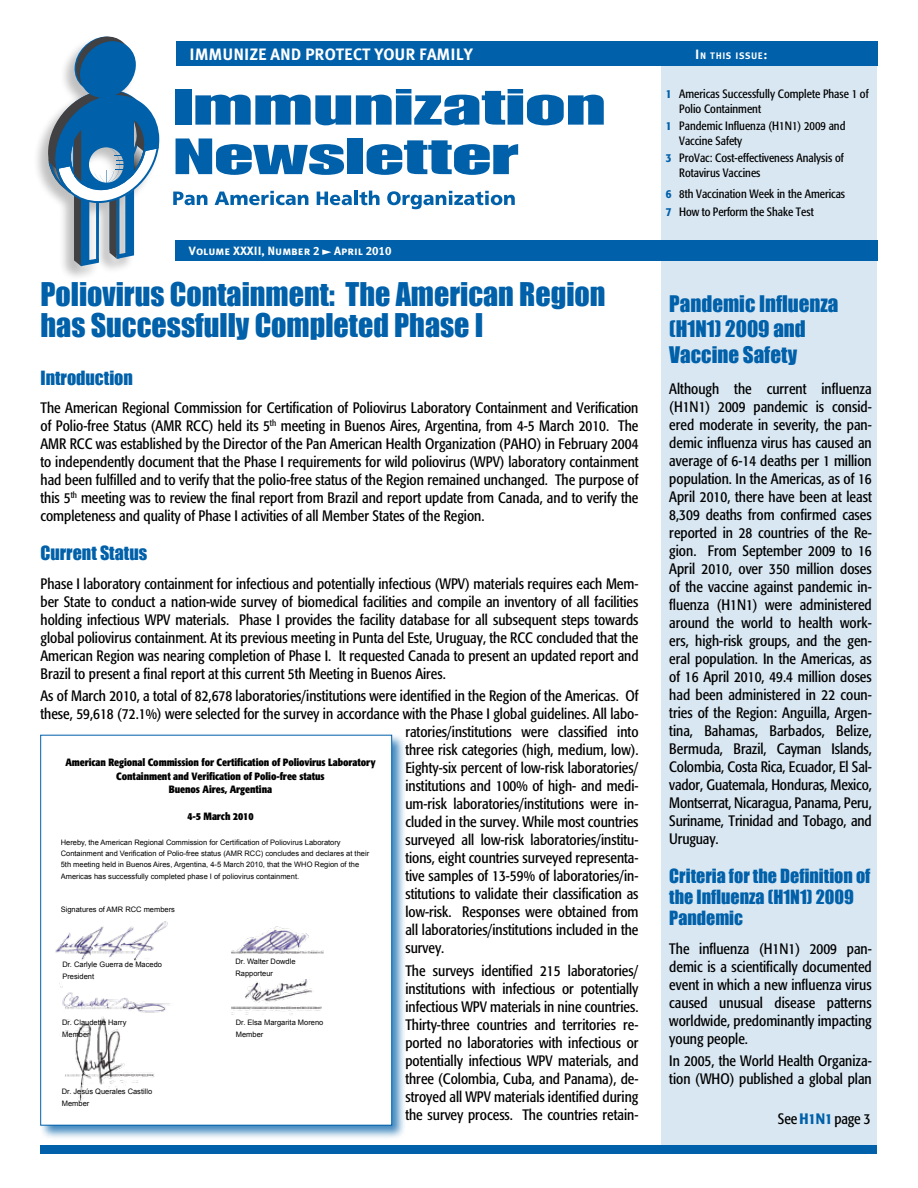
<style>
.page{position:relative;width:918px;height:1188px;background:#fff}
.page>*{position:absolute;margin:0;border:0;box-sizing:border-box;transform-origin:0 0}
.t1{font:30px/30.6px "Impact";color:#0060a9}
.t2{font:21px/25.2px "Impact";color:#0060a9}
.t3{font:18px/21px "Impact";color:#0060a9}
.t4{font:16.5px "Meta Plus Bold Caps";color:#fff}
.t5{font:condensed 15px/18px "Formata";color:#000;text-align:justify}
.t6{font:condensed 12px/14.4px "Formata";color:#000}
.t7{font:12px "Meta Plus Bold Caps";color:#fff}
.t8{font:700 condensed 10.5px/13.5px "Formata";letter-spacing:-.01em;color:#000;text-align:center}
.t9{font:9.45px "Meta Plus Bold Caps";letter-spacing:.055em;color:#fff}
.t10{font:7.5px/12px "Arial";color:#000}
.s1{font-size:13.5px}
.s2{font-weight:500;color:#0060a9}
</style>
<div class="page">
<div style="left:662px;top:58px;width:216px;height:1090px;background:#d9e7f2"></div>
<div style="left:176px;top:41px;width:702px;height:25px;background:#0060a9"></div>
<div style="left:175px;top:240px;width:703px;height:20px;background:#0060a9"></div>
<svg style="left:322px;top:249px;width:10px;height:6px"></svg>
<div style="left:40px;top:1145px;width:838px;height:8px;background:#0060a9"></div>
<div style="left:175px;top:89px;width:16px;height:36px;background:#0060a9"></div>
<svg style="left:195px;top:89px;width:409px;height:36px"></svg>
<svg style="left:176px;top:138px;width:168px;height:37px"></svg>
<div style="left:347px;top:138px;width:16px;height:36px;background:#0060a9"></div>
<svg style="left:367px;top:140px;width:151px;height:35px"></svg>
<svg style="left:173px;top:192px;width:34px;height:13px"></svg>
<svg style="left:215px;top:191px;width:93px;height:14px"></svg>
<svg style="left:317px;top:192px;width:35px;height:13px"></svg>
<hr style="left:354px;top:191px;width:4px;height:14px;background:#0060a9">
<svg style="left:359px;top:191px;width:21px;height:14px"></svg>
<svg style="left:387px;top:191px;width:128px;height:18px"></svg>
<div style="left:32px;top:36px;width:127px;height:246px;background:#000;opacity:.25"></div>
<svg style="left:48px;top:36px;width:111px;height:230px"></svg>
<div style="left:39px;top:734px;width:368px;height:406px;background:#0060a9;opacity:.75"></div>
<div style="left:41px;top:735px;width:351px;height:390px;background:#fff"></div>
<img style="left:55px;top:921px;width:269px;height:180px">
<div style="left:40px;top:735px;width:352px;height:390px;border:1px solid #0060a9"></div>
<div style="left:236px;top:958px;width:112px;height:21px;background:#fff"></div>
<p class="t4" style="left:190px;top:45px;width:285px">IMMUNIZE AND PROTECT YOUR FAMILY</p>
<p class="t7" style="left:189px;top:244px;width:204px">Volume XXXII, Number 2 April 2010</p>
<h1 class="t1" style="left:40px;top:278px;width:567px">Poliovirus Containment: The American Region has Successfully Completed Phase I</h1>
<p class="t3" style="left:40px;top:367px;width:94px">Introduction</p>
<p class="t5" style="left:40px;top:399px;width:600px">The American Regional Commission for Certification of Poliovirus Laboratory Containment and Verification of Polio-free Status (AMR RCC) held its 5<sup>th</sup> meeting in Buenos Aires, Argentina, from 4-5 March 2010. The AMR RCC was established by the Director of the Pan American Health Organization (PAHO) in February 2004 to independently document that the Phase I requirements for wild poliovirus (WPV) laboratory containment had been fulfilled and to verify that the polio-free status of the Region remained unchanged. The purpose of this 5<sup>th</sup> meeting was to review the final report from Brazil and report update from Canada, and to verify the completeness and quality of Phase I activities of all Member States of the Region.</p>
<p class="t3" style="left:40px;top:542px;width:108px">Current Status</p>
<p class="t5" style="left:40px;top:575px;width:600px">Phase I laboratory containment for infectious and potentially infectious (WPV) materials requires each Mem&shy;ber State to conduct a nation-wide survey of biomedical facilities and compile an inventory of all facilities holding infectious WPV materials. Phase I provides the facility database for all subsequent steps towards global poliovirus containment. At its previous meeting in Punta del Este, Uruguay, the RCC concluded that the American Region was nearing completion of Phase I. It requested Canada to present an updated report and Brazil to present a final report at this current 5th Meeting in Buenos Aires.</p>
<p class="t5" style="left:40px;top:687px;width:599px">As of March 2010, a total of 82,678 laboratories/institutions were identified in the Region of the Americas. Of</p>
<p class="t5" style="left:40px;top:705px;width:599px">these, 59,618 (72.1%) were selected for the survey in accordance with the Phase I global guidelines. All labo-</p>
<p class="t5" style="left:405px;top:723px;width:235px">ratories/institutions were classified into</p>
<p class="t5" style="left:405px;top:741px;width:235px">three risk categories (high, medium, low).</p>
<p class="t5" style="left:405px;top:759px;width:235px">Eighty-six percent of low-risk laboratories/</p>
<p class="t5" style="left:405px;top:777px;width:235px">institutions and 100% of high- and medi-</p>
<p class="t5" style="left:405px;top:795px;width:235px">um-risk laboratories/institutions were in-</p>
<p class="t5" style="left:405px;top:813px;width:235px">cluded in the survey. While most countries</p>
<p class="t5" style="left:405px;top:831px;width:235px">surveyed all low-risk laboratories/institu-</p>
<p class="t5" style="left:405px;top:849px;width:235px">tions, eight countries surveyed representa-</p>
<p class="t5" style="left:405px;top:867px;width:235px">tive samples of 13-59% of laboratories/in-</p>
<p class="t5" style="left:405px;top:885px;width:235px">stitutions to validate their classification as</p>
<p class="t5" style="left:405px;top:903px;width:235px">low-risk. Responses were obtained from</p>
<p class="t5" style="left:405px;top:921px;width:235px">all laboratories/institutions included in the</p>
<p class="t5" style="left:405px;top:939px;width:41px">survey.</p>
<p class="t5" style="left:405px;top:961px;width:235px">The surveys identified 215 laboratories/ institutions with infectious or potentially infectious WPV materials in nine countries.<br>Thirty-three countries and territories re&shy;ported no laboratories with infectious or potentially infectious WPV materials, and three (Colombia, Cuba, and Panama), de&shy;stroyed all WPV materials identified during the survey process. The countries retain-</p>
<p class="t8" style="left:65px;top:756px;width:312px">American Regional Commission for Certification of Poliovirus Laboratory<br>Containment and Verification of Polio-free status<br>Buenos Aires, Argentina</p>
<p class="t8" style="left:187px;top:810px;width:68px">4-5 March 2010</p>
<p class="t10" style="left:61px;top:837px;width:310px;line-height:11.2px">Hereby, the American Regional Commission for Certification of Poliovirus Laboratory Containment and Verification of Polio-free status (AMR RCC) concludes and declares at their 5th meeting held in Buenos Aires, Argentina, 4-5 March 2010, that the WHO Region of the Americas has successfully completed phase I of poliovirus containment.</p>
<p class="t10" style="left:61px;top:904px;width:116px">Signatures of AMR RCC members</p>
<p class="t10" style="left:236px;top:955px;width:62px">Dr. Walter Dowdle<br>Rapporteur</p>
<p class="t10" style="left:62px;top:959px;width:101px">Dr. Carlyle Guerra de Macedo<br>President</p>
<p class="t10" style="left:62px;top:1016px;width:66px">Dr. Claudette Harry<br>Member</p>
<p class="t10" style="left:236px;top:1017px;width:89px">Dr. Elsa Margarita Moreno<br>Member</p>
<p class="t10" style="left:62px;top:1086px;width:92px">Dr. Jesús Querales Castillo<br>Member</p>
<p class="t9" style="left:695px;top:51px;width:74px"><span class="s1">I</span>N THIS ISSUE<span class="s1">:</span></p>
<p class="t6" style="left:679px;top:87px;width:191px;text-indent:-14px"><span class="s2">1</span> Americas Successfully Complete Phase 1 of<br>Polio Containment</p>
<p class="t6" style="left:679px;top:119px;width:168px;text-indent:-14px"><span class="s2">1</span> Pandemic Influenza (H1N1) 2009 and<br>Vaccine Safety</p>
<p class="t6" style="left:679px;top:151px;width:166px;text-indent:-14px"><span class="s2">3</span> ProVac: Cost-effectiveness Analysis of<br>Rotavirus Vaccines</p>
<p class="t6" style="left:666px;top:185px;width:181px;line-height:17.7px"><span class="s2">6</span> 8th Vaccination Week in the Americas<br><span class="s2">7</span> How to Perform the Shake Test</p>
<h2 class="t2" style="left:669px;top:291px;width:171px">Pandemic Influenza (H1N1) 2009 and<br>Vaccine Safety</h2>
<p class="t5" style="left:669px;top:380px;width:204px">Although the current influenza (H1N1) 2009 pandemic is consid&shy;ered moderate in severity, the pan&shy;demic influenza virus has caused an average of 6-14 deaths per 1 million population. In the Americas, as of 16<br>April 2010, there have been at least 8,309 deaths from confirmed cases reported in 28 countries of the Re&shy;gion. From September 2009 to 16<br>April 2010, over 350 million doses of the vaccine against pandemic in&shy;fluenza (H1N1) were administered around the world to health work&shy;ers, high-risk groups, and the gen&shy;eral population. In the Americas, as of 16 April 2010, 49.4 million doses had been administered in 22 coun&shy;tries of the Region: Anguilla, Argen&shy;tina, Bahamas, Barbados, Belize, Bermuda, Brazil, Cayman Islands, Colombia, Costa Rica, Ecuador, El Sal&shy;vador, Guatemala, Honduras, Mexico, Montserrat, Nicaragua, Panama, Peru, Suriname, Trinidad and Tobago, and Uruguay.</p>
<p class="t3" style="left:669px;top:865px;width:203px">Criteria for the Definition of the Influenza (H1N1) 2009<br>Pandemic</p>
<p class="t5" style="left:669px;top:939px;width:204px">The influenza (H1N1) 2009 pan&shy;demic is a scientifically documented event in which a new influenza virus caused unusual disease patterns worldwide, predominantly impacting young people.</p>
<p class="t5" style="left:669px;top:1052px;width:204px">In 2005, the World Health Organiza&shy;tion (WHO) published a global plan</p>
<p class="t5" style="left:778px;top:1110px;width:94px">See<span class="s2">H1N1</span> page 3</p>
</div>
